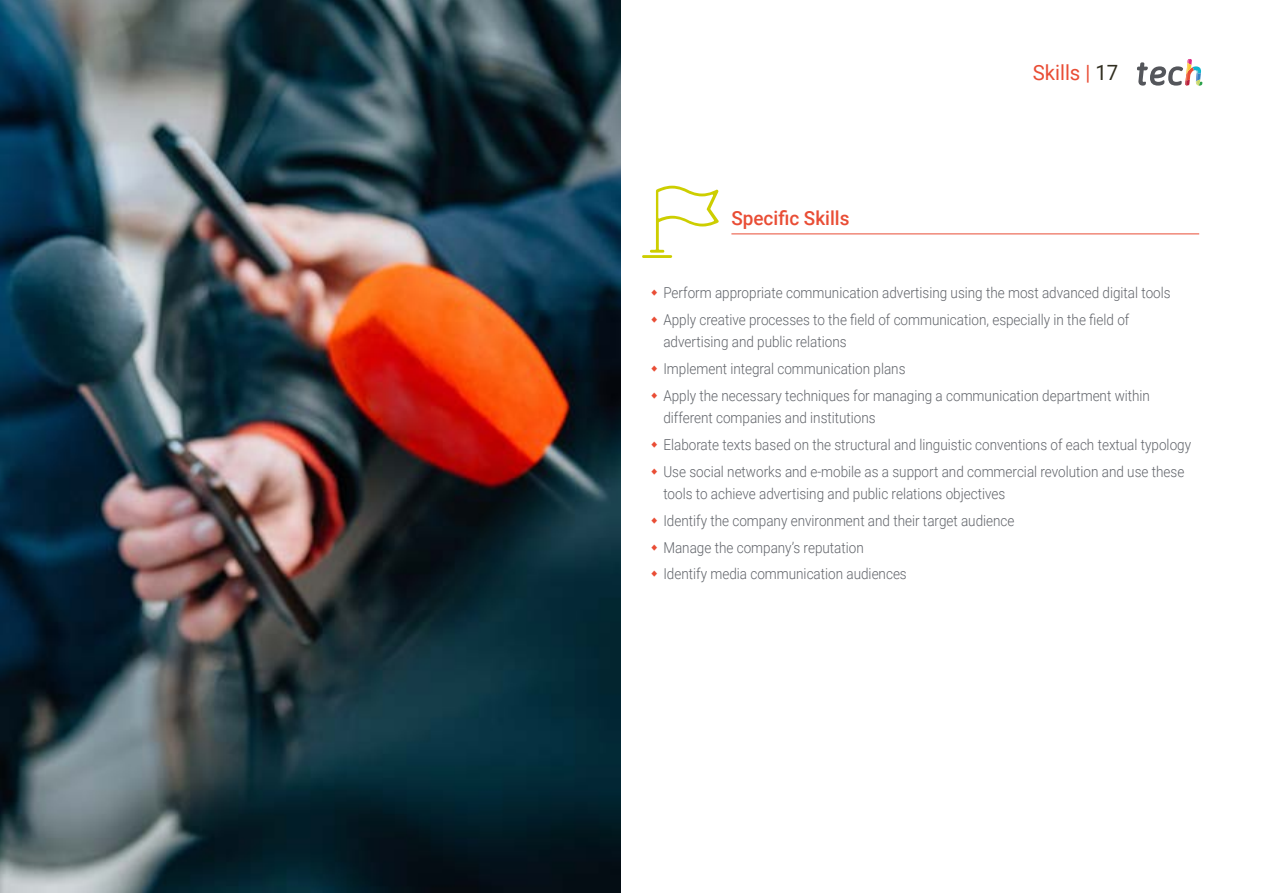
<style>
.page{position:relative;width:1263px;height:893px;background:#fff}
.page>*{position:absolute;margin:0;border:0;box-sizing:border-box;transform-origin:0 0}
.t1{font:21px "Roboto";color:#e94d35}
.t2{font:500 19.5px "Roboto";color:#e94d35}
.t3{font:300 15px/26.7px "Roboto";color:#61646a;scale:.9 1}
.s1{color:#312e20}
</style>
<div class="page">
<img style="left:0;top:0;width:621px;height:893px">
<hr style="left:731px;top:234px;width:468px;height:1px;background:#e94d35">
<hr style="left:642px;top:255px;width:30px;height:3px;background:#cdce00">
<svg style="left:650px;top:186px;width:69px;height:67px"></svg>
<svg style="left:1137px;top:59px;width:65px;height:27px"></svg>
<h2 class="t2" style="left:731px;top:204px;width:120px">Specific Skills</h2>
<h1 class="t1" style="left:1033px;top:57px;width:87px">Skills | <span class="s1">17</span></h1>
<p class="t3" style="left:663px;top:279px;width:565px">Perform appropriate communication advertising using the most advanced digital tools<br>Apply creative processes to the field of communication, especially in the field of</p>
<p class="t3" style="left:663px;top:328px;width:542px">advertising and public relations<br>Implement integral communication plans<br>Apply the necessary techniques for managing a communication department within</p>
<p class="t3" style="left:663px;top:404px;width:588px">different companies and institutions<br>Elaborate texts based on the structural and linguistic conventions of each textual typology<br>Use social networks and e-mobile as a support and commercial revolution and use these</p>
<p class="t3" style="left:663px;top:480px;width:392px">tools to achieve advertising and public relations objectives Identify the company environment and their target audience Manage the company’s reputation<br>Identify media communication audiences</p>
</div>
